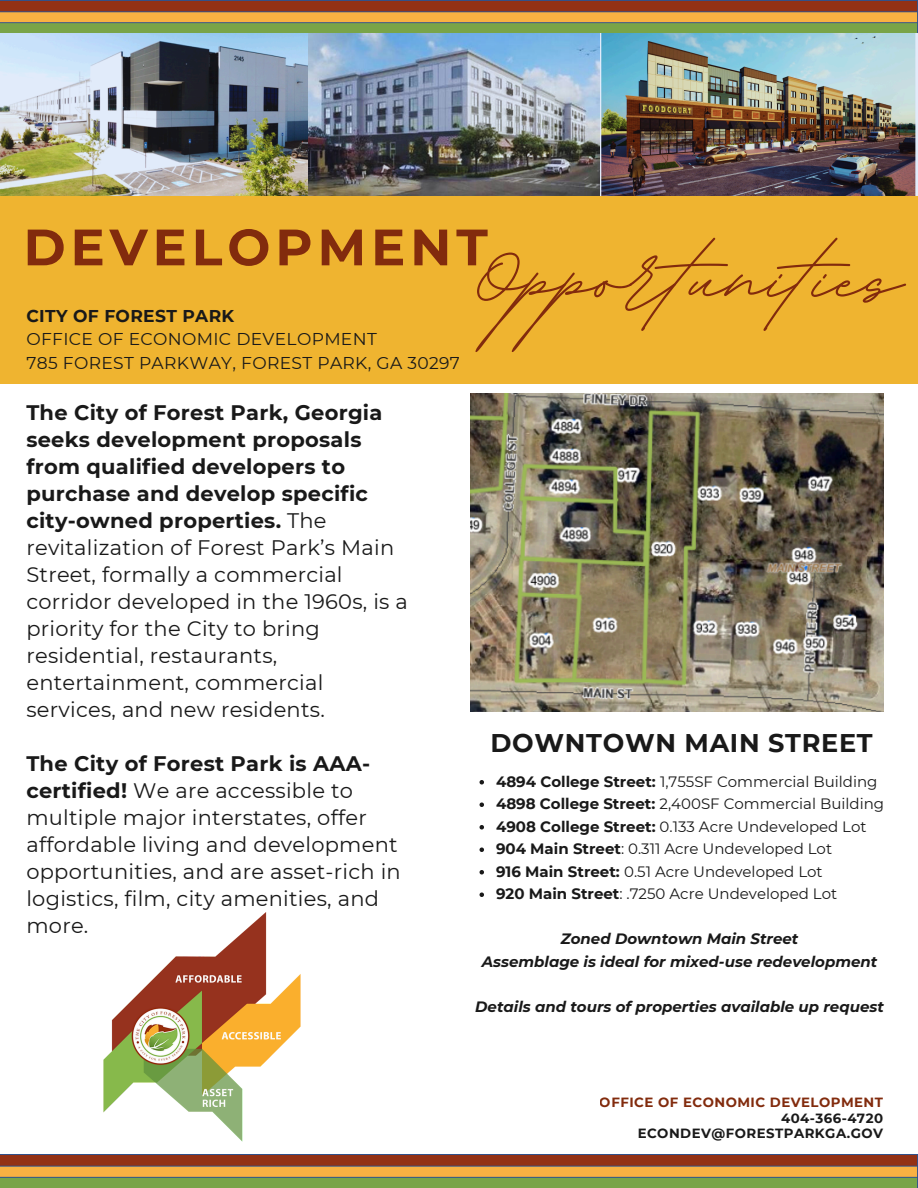
<style>
.page{position:relative;width:918px;height:1188px;background:#fff}
.page>*{position:absolute;margin:0;border:0;box-sizing:border-box;transform-origin:0 0}
.t1{font:700 136.8px "BD Script";color:#822b0d}
.t2{font:700 51px "Montserrat";letter-spacing:.095em;color:#822b0d}
.t3{font:700 25.5px "Montserrat";letter-spacing:.025em;color:#191919}
.t4{font:21px/27px "Montserrat";letter-spacing:.01em;color:#191919}
.t5{font:17.1px/23.7px "Montserrat";letter-spacing:.02em;color:#191919}
.t6{font:15px "Montserrat";color:#191919}
.t7{font:italic 700 15px/22.5px "Montserrat";color:#191919;text-align:center}
.t8{font:700 13.35px/15.6px "Montserrat";letter-spacing:.035em;color:#191919;text-align:right}
.t9{font:700 13.35px "Montserrat";letter-spacing:.035em;color:#822b0d}
.s1{font-weight:700}
</style>
<div class="page">
<div style="left:0;top:195px;width:918px;height:188px;background:#efb430"></div>
<img style="left:0;top:0;width:918px;height:195px">
<img style="left:0;top:1155px;width:918px;height:33px">
<img style="left:471px;top:394px;width:412px;height:317px">
<svg style="left:480px;top:780px;width:4px;height:5px"></svg>
<svg style="left:480px;top:803px;width:4px;height:4px"></svg>
<svg style="left:480px;top:825px;width:4px;height:5px"></svg>
<svg style="left:480px;top:848px;width:4px;height:4px"></svg>
<svg style="left:480px;top:870px;width:4px;height:5px"></svg>
<svg style="left:480px;top:893px;width:4px;height:4px"></svg>
<img style="left:84px;top:912px;width:236px;height:276px">
<h4 class="t2" style="left:23px;top:216px;width:466px">DEVELOPMENT</h4>
<h4 class="t1" style="left:471px;top:188px;width:433px">Op ortunities</h4>
<h3 class="t5" style="left:26px;top:304px;width:435px"><span class="s1">CITY OF FOREST PARK<br></span>OFFICE OF ECONOMIC DEVELOPMENT<br>785 FOREST PARKWAY, FOREST PARK, GA 30297</h3>
<h5 class="t4" style="left:26px;top:399px;width:383px"><span class="s1">The City of Forest Park, Georgia seeks development proposals from qualified developers to purchase and develop specific city-owned properties.</span> The revitalization of Forest Park’s Main<br>Street, formally a commercial corridor developed in the 1960s, is a priority for the City to bring residential, restaurants, entertainment, commercial services, and new residents.</h5>
<p class="t4" style="left:26px;top:750px;width:376px"><span class="s1">The City of Forest Park is AAA&shy;certified!</span> We are accessible to multiple major interstates, offer affordable living and development opportunities, and are asset-rich in logistics, film, city amenities, and more.</p>
<p class="t3" style="left:491px;top:727px;width:384px">DOWNTOWN MAIN STREET</p>
<p class="t6" style="left:496px;top:772px;width:383px"><span class="s1">4894 College Street:</span> 1,755SF Commercial Building</p>
<p class="t6" style="left:496px;top:795px;width:390px"><span class="s1">4898 College Street:</span> 2,400SF Commercial Building</p>
<p class="t6" style="left:496px;top:817px;width:372px"><span class="s1">4908 College Street:</span> 0.133 Acre Undeveloped Lot</p>
<p class="t6" style="left:496px;top:840px;width:338px"><span class="s1">904 Main Street</span>: 0.311 Acre Undeveloped Lot</p>
<p class="t6" style="left:496px;top:862px;width:328px"><span class="s1">916 Main Street:</span> 0.51 Acre Undeveloped Lot</p>
<h6 class="t6" style="left:496px;top:885px;width:343px"><span class="s1">920 Main Street</span>: .7250 Acre Undeveloped Lot</h6>
<h6 class="t7" style="left:482px;top:928px;width:397px">Zoned Downtown Main Street<br>Assemblage is ideal for mixed-use redevelopment</h6>
<p class="t7" style="left:475px;top:995px;width:410px">Details and tours of properties available up request</p>
<p class="t9" style="left:600px;top:1094px;width:285px">OFFICE OF ECONOMIC DEVELOPMENT</p>
<p class="t8" style="left:638px;top:1110px;width:247px">404-366-4720<br>ECONDEV@FORESTPARKGA.GOV</p>
</div>
